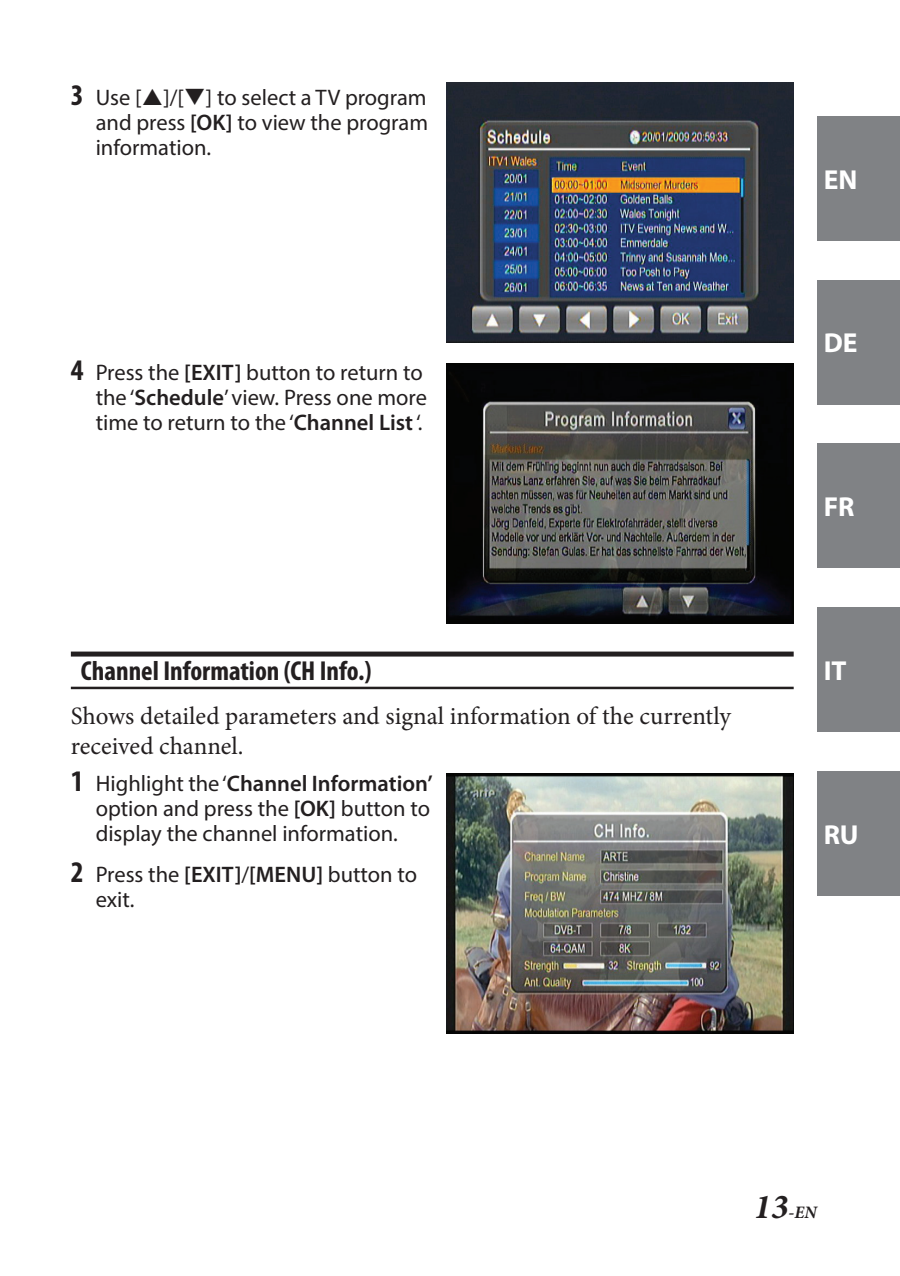
<style>
.page{position:relative;width:900px;height:1276px;background:#fff}
.page>*{position:absolute;margin:0;border:0;box-sizing:border-box;transform-origin:0 0}
.t1{font:700 condensed 27.5px "Myriad Pro";color:#231f20}
.t2{font:700 27.5px "Myriad Pro";color:#fff}
.t3{font:25px/30px "Minion Pro";color:#231f20}
.t4{font:22.5px/25px "Myriad Pro";color:#231f20;text-align:justify}
.t5{font:italic 700 17.5px "Minion Pro";color:#231f20}
.s1{font-weight:700;font-stretch:condensed;font-size:30px}
.s2{font-weight:600}
.s3{font-size:35px}
</style>
<div class="page">
<div style="left:817px;top:116px;width:83px;height:124px;background:#808285"></div>
<div style="left:817px;top:280px;width:83px;height:124px;background:#808285"></div>
<div style="left:817px;top:444px;width:83px;height:124px;background:#808285"></div>
<div style="left:817px;top:607px;width:83px;height:124px;background:#808285"></div>
<div style="left:817px;top:771px;width:83px;height:124px;background:#808285"></div>
<div style="left:71px;top:651px;width:723px;height:5px;background:#231f20"></div>
<hr style="left:71px;top:686px;width:723px;height:3px;background:#231f20">
<img style="left:447px;top:82px;width:347px;height:260px">
<img style="left:447px;top:363px;width:347px;height:260px">
<img style="left:447px;top:773px;width:347px;height:260px">
<p class="t4" style="left:96px;top:85px;width:334px;text-indent:-25px"><span class="s1">3</span> Use [ ]/[❑] to select a TV program and press <span class="s2">[OK]</span> to view the program information.</p>
<p class="t4" style="left:96px;top:360px;width:333px;text-align:left;text-indent:-25px"><span class="s1">4</span> Press the <span class="s2">[EXIT]</span> button to return to the ‘<span class="s2">Schedule</span>’ view. Press one more time to return to the ‘<span class="s2">Channel List</span> ‘.</p>
<p class="t1" style="left:81px;top:653px;width:292px">Channel Information (CH Info.)</p>
<p class="t3" style="left:71px;top:701px;width:662px">Shows detailed parameters and signal information of the currently received channel.</p>
<p class="t4" style="left:96px;top:771px;width:339px;text-indent:-25px"><span class="s1">1</span> Highlight the ‘<span class="s2">Channel Information’ </span>option and press the <span class="s2">[OK]</span> button to display the channel information.</p>
<p class="t4" style="left:96px;top:862px;width:323px;text-indent:-25px"><span class="s1">2</span> Press the <span class="s2">[EXIT]</span>/<span class="s2">[MENU]</span> button to exit.</p>
<p class="t2" style="left:824px;top:161px;width:35px">EN</p>
<p class="t2" style="left:824px;top:325px;width:35px">DE</p>
<p class="t2" style="left:824px;top:489px;width:32px">FR</p>
<p class="t2" style="left:824px;top:652px;width:24px">IT</p>
<p class="t2" style="left:824px;top:816px;width:36px">RU</p>
<p class="t5" style="left:754px;top:1199px;width:64px"><span class="s3">13</span>-EN</p>
</div>
